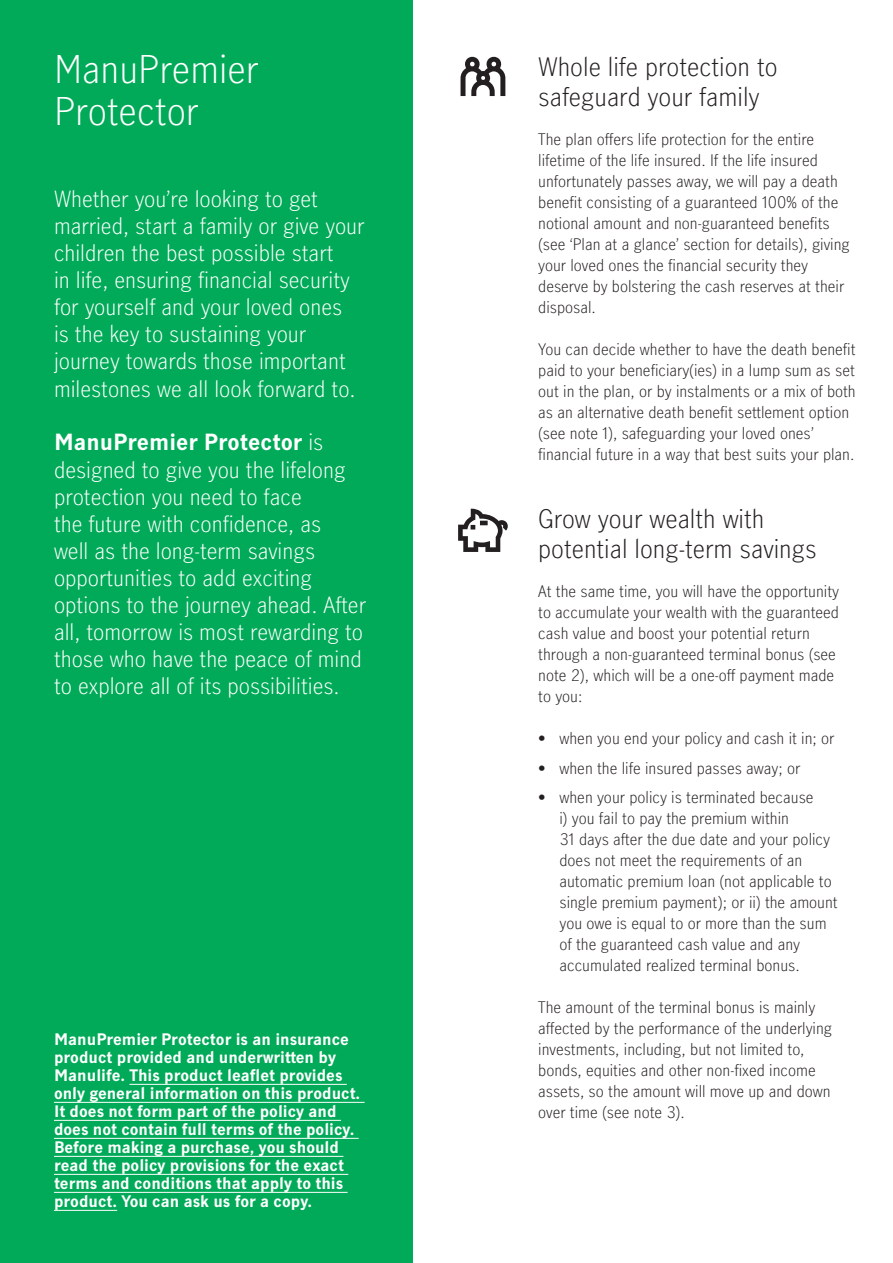
<style>
.page{position:relative;width:893px;height:1263px;background:#fff}
.page>*{position:absolute;margin:0;border:0;box-sizing:border-box;transform-origin:0 0}
.t1{font:300 36px/42px "Manulife JH Sans";color:#fff}
.t2{font:300 24px/30px "Manulife JH Sans";color:#231f20}
.t3{font:300 21px/27px "Manulife JH Sans";color:#fff}
.t4{font:300 15px/21px "Manulife JH Sans";color:#231f20}
.t5{font:700 15px/18px "Manulife JH Sans";color:#fff}
.s1{font-weight:700}
</style>
<div class="page">
<div style="left:0;top:0;width:412px;height:1263px;background:#00aa58"></div>
<hr style="left:129px;top:1084px;width:218px;height:1px;background:#fff">
<hr style="left:54px;top:1102px;width:311px;height:1px;background:#fff">
<hr style="left:54px;top:1120px;width:287px;height:1px;background:#fff">
<hr style="left:54px;top:1138px;width:305px;height:1px;background:#fff">
<hr style="left:54px;top:1156px;width:289px;height:1px;background:#fff">
<hr style="left:54px;top:1174px;width:294px;height:1px;background:#fff">
<hr style="left:54px;top:1192px;width:294px;height:1px;background:#fff">
<hr style="left:54px;top:1210px;width:63px;height:1px;background:#fff">
<svg style="left:458px;top:509px;width:50px;height:43px"></svg>
<svg style="left:460px;top:56px;width:45px;height:40px"></svg>
<h1 class="t1" style="left:54px;top:47px;width:206px">ManuPremier<br>Protector</h1>
<p class="t3" style="left:54px;top:185px;width:312px">Whether you’re looking to get married, start a family or give your children the best possible start<br>in life, ensuring financial security for yourself and your loved ones<br>is the key to sustaining your journey towards those important milestones we all look forward to.</p>
<p class="t3" style="left:54px;top:428px;width:314px"><span class="s1">ManuPremier Protector</span> is designed to give you the lifelong protection you need to face<br>the future with confidence, as<br>well as the long-term savings opportunities to add exciting options to the journey ahead. After all, tomorrow is most rewarding to those who have the peace of mind to explore all of its possibilities.</p>
<p class="t5" style="left:54px;top:1030px;width:308px">ManuPremier Protector is an insurance product provided and underwritten by Manulife. This product leaflet provides only general information on this product.<br>It does not form part of the policy and does not contain full terms of the policy.<br>Before making a purchase, you should read the policy provisions for the exact terms and conditions that apply to this product. You can ask us for a copy.</p>
<h2 class="t2" style="left:538px;top:51px;width:241px">Whole life protection to safeguard your family</h2>
<p class="t4" style="left:538px;top:128px;width:313px">The plan offers life protection for the entire lifetime of the life insured. If the life insured unfortunately passes away, we will pay a death benefit consisting of a guaranteed 100% of the notional amount and non-guaranteed benefits (see ‘Plan at a glance’ section for details), giving your loved ones the financial security they deserve by bolstering the cash reserves at their disposal.</p>
<p class="t4" style="left:538px;top:338px;width:319px">You can decide whether to have the death benefit paid to your beneficiary(ies) in a lump sum as set out in the plan, or by instalments or a mix of both as an alternative death benefit settlement option (see note 1), safeguarding your loved ones’ financial future in a way that best suits your plan.</p>
<h2 class="t2" style="left:538px;top:503px;width:280px">Grow your wealth with potential long-term savings</h2>
<p class="t4" style="left:538px;top:580px;width:302px">At the same time, you will have the opportunity to accumulate your wealth with the guaranteed cash value and boost your potential return through a non-guaranteed terminal bonus (see note 2), which will be a one-off payment made to you:</p>
<p class="t4" style="left:538px;top:727px;width:298px">• when you end your policy and cash it in; or</p>
<p class="t4" style="left:538px;top:757px;width:263px">• when the life insured passes away; or</p>
<p class="t4" style="left:559px;top:786px;width:280px;text-indent:-21px">• when your policy is terminated because<br>i) you fail to pay the premium within<br>31 days after the due date and your policy does not meet the requirements of an automatic premium loan (not applicable to single premium payment); or ii) the amount you owe is equal to or more than the sum of the guaranteed cash value and any accumulated realized terminal bonus.</p>
<p class="t4" style="left:538px;top:996px;width:295px">The amount of the terminal bonus is mainly affected by the performance of the underlying investments, including, but not limited to, bonds, equities and other non-fixed income assets, so the amount will move up and down over time (see note 3).</p>
</div>
